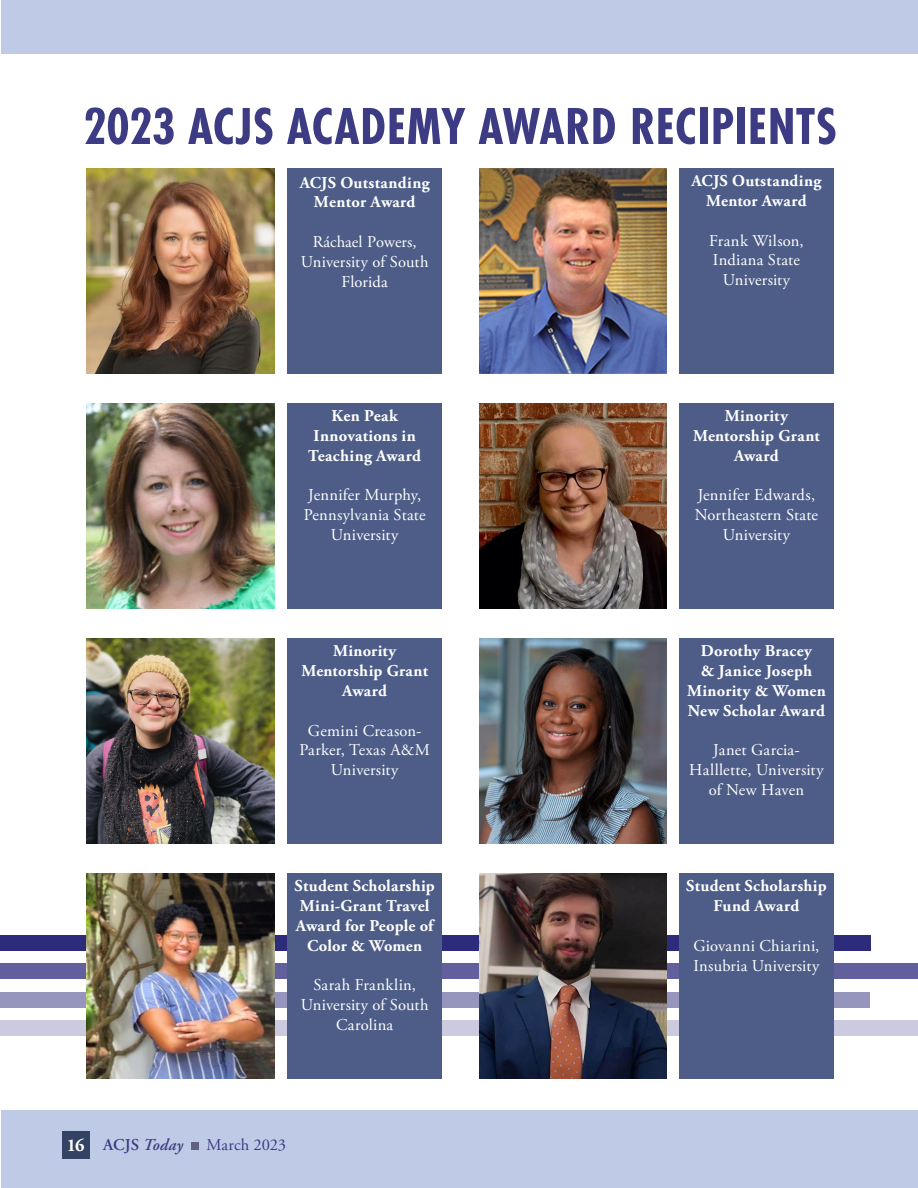
<style>
.page{position:relative;width:918px;height:1188px;background:#fff}
.page>*{position:absolute;margin:0;border:0;box-sizing:border-box;transform-origin:0 0}
.Subhead{font:700 54px "Futura PT Cond";letter-spacing:.005em;color:#3d3b83}
.Body{font:700 18px "Adobe Garamond Pro";color:#fff}
.Section__Head{font:16.5px/19.8px "Adobe Garamond Pro";letter-spacing:.01em;color:#fff;text-align:center}
.Section__Head-2{font:700 16.5px/19.8px "Adobe Garamond Pro";letter-spacing:.015em;color:#fff;text-align:center}
.Body-2{font:italic 600 16.5px "Adobe Garamond Pro";letter-spacing:.005em;color:#3d3b83}
.Body-3{font:16.5px "Adobe Garamond Pro";letter-spacing:.005em;color:#3d3b83}
.s1{font-style:normal}
</style>
<div class="page">
<div style="left:0;top:935px;width:870px;height:16px;background:#2d2b7b"></div>
<div style="left:0;top:963px;width:917px;height:16px;background:#61609c"></div>
<div style="left:0;top:992px;width:870px;height:16px;background:#9695bd"></div>
<div style="left:0;top:1020px;width:918px;height:16px;background:#cbcade"></div>
<div style="left:1px;top:0;width:917px;height:54px;background:#bfcae6"></div>
<img style="left:87px;top:638px;width:187px;height:206px">
<div style="left:287px;top:638px;width:155px;height:206px;background:#4d5d87"></div>
<img style="left:479px;top:638px;width:188px;height:206px">
<div style="left:679px;top:638px;width:155px;height:206px;background:#4d5d87"></div>
<img style="left:87px;top:873px;width:187px;height:206px">
<div style="left:287px;top:873px;width:155px;height:206px;background:#4d5d87"></div>
<img style="left:479px;top:873px;width:188px;height:206px">
<div style="left:679px;top:873px;width:155px;height:206px;background:#4d5d87"></div>
<img style="left:87px;top:168px;width:187px;height:206px">
<div style="left:287px;top:168px;width:155px;height:206px;background:#4d5d87"></div>
<img style="left:479px;top:168px;width:188px;height:206px">
<div style="left:679px;top:168px;width:155px;height:206px;background:#4d5d87"></div>
<img style="left:87px;top:403px;width:187px;height:206px">
<div style="left:287px;top:403px;width:155px;height:206px;background:#4d5d87"></div>
<img style="left:479px;top:403px;width:188px;height:206px">
<div style="left:679px;top:403px;width:155px;height:206px;background:#4d5d87"></div>
<div style="left:1px;top:1110px;width:917px;height:78px;background:#bfcae6"></div>
<div style="left:62px;top:1131px;width:27px;height:27px;background:#344264"></div>
<div style="left:191px;top:1142px;width:7px;height:7px;background:#60617c"></div>
<p class="Subhead" style="left:83px;top:95px;width:755px">2023 ACJS ACADEMY AWARD RECIPIENTS</p>
<p class="Section__Head-2" style="left:300px;top:173px;width:131px">ACJS Outstanding<br>Mentor Award</p>
<p class="Section__Head" style="left:301px;top:233px;width:129px">Ráchael Powers,<br>University of South<br>Florida</p>
<p class="Section__Head-2" style="left:308px;top:406px;width:114px">Ken Peak<br>Innovations in<br>Teaching Award</p>
<p class="Section__Head" style="left:304px;top:486px;width:123px">Jennifer Murphy,<br>Pennsylvania State<br>University</p>
<p class="Section__Head-2" style="left:301px;top:641px;width:128px">Minority<br>Mentorship Grant<br>Award</p>
<p class="Section__Head" style="left:299px;top:721px;width:132px">Gemini Creason-<br>Parker, Texas A&amp;M<br>University</p>
<p class="Section__Head-2" style="left:294px;top:877px;width:142px">Student Scholarship<br>Mini-Grant Travel<br>Award for People of<br>Color &amp; Women</p>
<p class="Section__Head" style="left:301px;top:976px;width:129px">Sarah Franklin,<br>University of South<br>Carolina</p>
<p class="Body" style="left:67px;top:1135px;width:19px">16</p>
<p class="Body-2" style="left:103px;top:1135px;width:81px"><span class="s1">ACJS</span> Today</p>
<p class="Body-3" style="left:206px;top:1135px;width:81px">March 2023</p>
<p class="Section__Head-2" style="left:691px;top:171px;width:131px">ACJS Outstanding<br>Mentor Award</p>
<p class="Section__Head" style="left:709px;top:231px;width:96px">Frank Wilson,<br>Indiana State<br>University</p>
<p class="Section__Head-2" style="left:693px;top:406px;width:128px">Minority<br>Mentorship Grant<br>Award</p>
<p class="Section__Head" style="left:695px;top:486px;width:125px">Jennifer Edwards,<br>Northeastern State<br>University</p>
<p class="Section__Head-2" style="left:687px;top:641px;width:140px">Dorothy Bracey<br>&amp; Janice Joseph<br>Minority &amp; Women<br>New Scholar Award</p>
<p class="Section__Head" style="left:689px;top:741px;width:136px">Janet Garcia-<br>Halllette, University of New Haven</p>
<p class="Section__Head-2" style="left:686px;top:877px;width:142px">Student Scholarship<br>Fund Award</p>
<p class="Section__Head" style="left:693px;top:936px;width:127px;text-align:left">Giovanni Chiarini,<br>Insubria University</p>
</div>
